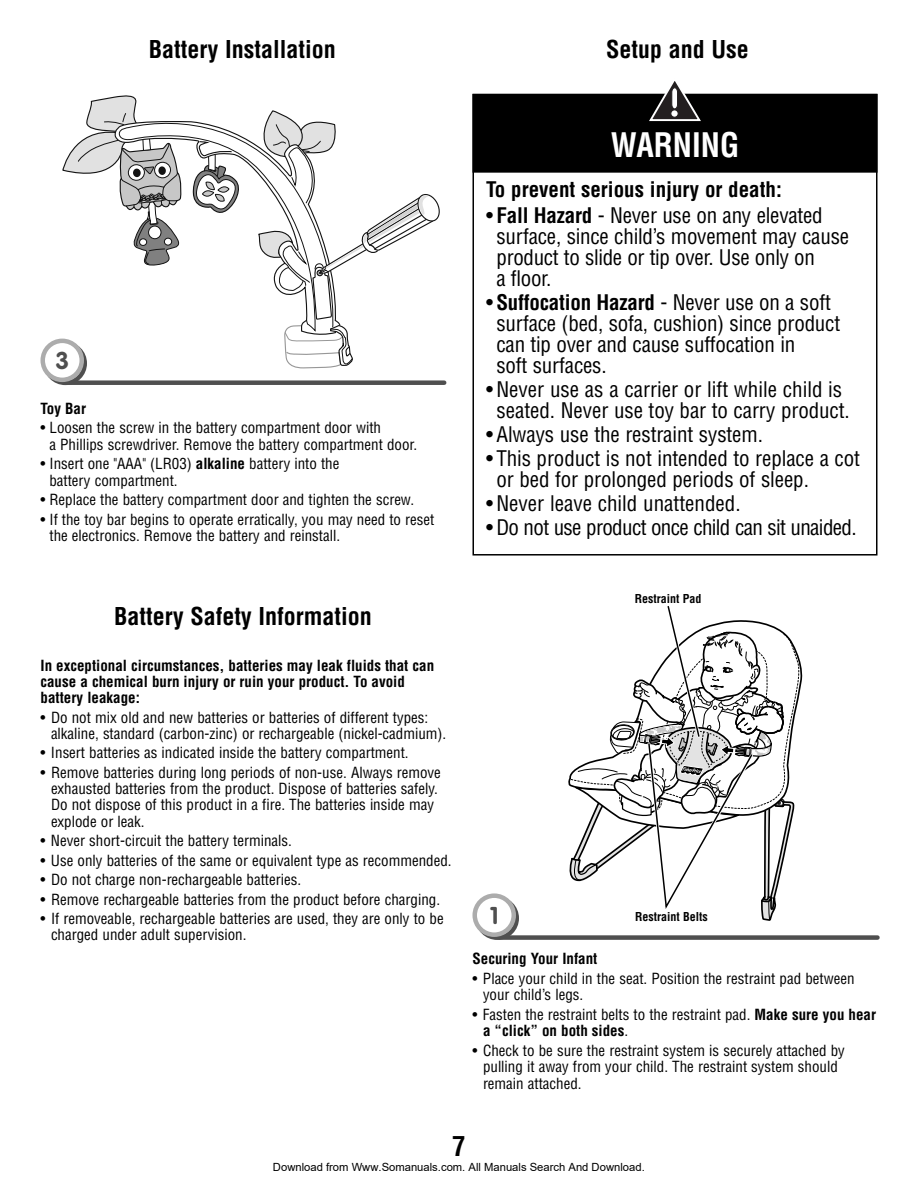
<style>
.page{position:relative;width:918px;height:1188px;background:#fff}
.page>*{position:absolute;margin:0;border:0;box-sizing:border-box;transform-origin:0 0}
.t1{font:700 condensed 33px "Helvetica LT Std";color:#fff;scale:.95 1}
.t2{font:700 condensed 27px "Helvetica LT Std";color:#000}
.t3{font:700 condensed 24px "Helvetica LT Std";color:#000}
.t4{font:700 24px "VAG Rounded Std";color:#4f4f4f}
.t5{font:condensed 21px/21px "Helvetica LT Std";letter-spacing:-.01em;color:#000}
.t6{font:condensed 21px "Helvetica LT Std";letter-spacing:-.03em;color:#000}
.t7{font:700 condensed 21px "Helvetica LT Std";color:#000}
.t8{font:condensed 15px/16.5px "Helvetica LT Std";color:#000}
.t9{font:700 condensed 15px/16.2px "Helvetica LT Std";color:#000}
.t10{font:700 condensed 12px "Helvetica LT Std";color:#000}
.t11{font:11.25px "Arial";color:#000}
.s1{font-weight:700}
</style>
<div class="page">
<div style="left:67px;top:380px;width:377px;height:5px;background:#4f4f4f"></div>
<svg style="left:46px;top:344px;width:39px;height:39px"></svg>
<div style="left:44px;top:342px;width:43px;height:43px;border:4px solid #4f4f4f;border-radius:50%"></div>
<div style="left:43px;top:341px;width:39px;height:39px;background:#fff;border-radius:50%"></div>
<div style="left:40px;top:339px;width:44px;height:43px;border:4px solid #acacac;border-radius:50%"></div>
<svg style="left:62px;top:95px;width:75px;height:79px"></svg>
<svg style="left:118px;top:115px;width:220px;height:266px"></svg>
<svg style="left:191px;top:141px;width:52px;height:75px"></svg>
<svg style="left:255px;top:111px;width:185px;height:258px"></svg>
<div style="left:473px;top:94px;width:404px;height:78px;background:#000"></div>
<div style="left:472px;top:94px;width:406px;height:79px;border:2px solid #000"></div>
<svg style="left:649px;top:81px;width:52px;height:40px"></svg>
<div style="left:671px;top:110px;width:7px;height:7px;background:#fff;border:1px solid #231f20;border-radius:50%"></div>
<svg style="left:633px;top:554px;width:143px;height:2px"></svg>
<div style="left:499px;top:935px;width:379px;height:5px;background:#4f4f4f"></div>
<svg style="left:478px;top:899px;width:39px;height:39px"></svg>
<div style="left:476px;top:896px;width:43px;height:44px;border:4px solid #4f4f4f;border-radius:50%"></div>
<svg style="left:475px;top:896px;width:39px;height:39px"></svg>
<div style="left:472px;top:893px;width:44px;height:44px;border:4px solid #acacac;border-radius:50%"></div>
<svg style="left:568px;top:606px;width:234px;height:315px"></svg>
<h3 class="t3" style="left:149px;top:41px;width:189px">Battery Installation</h3>
<h3 class="t3" style="left:606px;top:41px;width:144px">Setup and Use</h3>
<h3 class="t4" style="left:55px;top:351px;width:15px">3</h3>
<p class="t9" style="left:40px;top:402px;width:47px">Toy Bar</p>
<p class="t8" style="left:50px;top:421px;width:369px;text-indent:-9px">• Loosen the screw in the battery compartment door with<br>a Phillips screwdriver. Remove the battery compartment door.</p>
<p class="t8" style="left:49px;top:457px;width:291px;text-indent:-9px">• Insert one "AAA" (LR03) <span class="s1">alkaline</span> battery into the battery compartment.</p>
<p class="t8" style="left:40px;top:493px;width:375px">• Replace the battery compartment door and tighten the screw.</p>
<p class="t8" style="left:49px;top:513px;width:386px;text-indent:-9px">• If the toy bar begins to operate erratically, you may need to reset the electronics. Remove the battery and reinstall.</p>
<h1 class="t1" style="left:611px;top:134px;width:137px">WARNING</h1>
<h3 class="t7" style="left:486px;top:182px;width:297px">To prevent serious injury or death:</h3>
<h3 class="t5" style="left:496px;top:207px;width:354px;text-indent:-10px">• <span class="s1">Fall Hazard</span> - Never use on any elevated surface, since child’s movement may cause product to slide or tip over. Use only on<br>a floor.</h3>
<h3 class="t5" style="left:496px;top:294px;width:345px;text-indent:-10px">• <span class="s1">Suffocation Hazard</span> - Never use on a soft surface (bed, sofa, cushion) since product can tip over and cause suffocation in<br>soft surfaces.</h3>
<h3 class="t5" style="left:486px;top:381px;width:365px;text-align:center">• Never use as a carrier or lift while child is seated. Never use toy bar to carry product.</h3>
<h3 class="t5" style="left:486px;top:426px;width:278px">• Always use the restraint system.</h3>
<h3 class="t5" style="left:496px;top:450px;width:365px;text-indent:-10px">• This product is not intended to replace a cot or bed for prolonged periods of sleep.</h3>
<h3 class="t5" style="left:486px;top:495px;width:256px">• Never leave child unattended.</h3>
<h3 class="t6" style="left:486px;top:520px;width:372px">• Do not use product once child can sit unaided.</h3>
<h3 class="t3" style="left:114px;top:608px;width:259px">Battery Safety Information</h3>
<p class="t9" style="left:40px;top:659px;width:395px">In exceptional circumstances, batteries may leak fluids that can cause a chemical burn injury or ruin your product. To avoid battery leakage:</p>
<p class="t8" style="left:51px;top:711px;width:397px;text-indent:-10px">• Do not mix old and new batteries or batteries of different types: alkaline, standard (carbon-zinc) or rechargeable (nickel-cadmium).</p>
<p class="t8" style="left:40px;top:746px;width:370px">• Insert batteries as indicated inside the battery compartment.</p>
<p class="t8" style="left:51px;top:766px;width:391px;text-indent:-10px">• Remove batteries during long periods of non-use. Always remove exhausted batteries from the product. Dispose of batteries safely.<br>Do not dispose of this product in a fire. The batteries inside may explode or leak.</p>
<p class="t8" style="left:40px;top:834px;width:253px">• Never short-circuit the battery terminals.</p>
<p class="t8" style="left:40px;top:853px;width:413px">• Use only batteries of the same or equivalent type as recommended.</p>
<p class="t8" style="left:40px;top:873px;width:262px">• Do not charge non-rechargeable batteries.</p>
<p class="t8" style="left:40px;top:892px;width:401px">• Remove rechargeable batteries from the product before charging.</p>
<p class="t8" style="left:51px;top:912px;width:394px;text-indent:-10px">• If removeable, rechargeable batteries are used, they are only to be charged under adult supervision.</p>
<h3 class="t4" style="left:490px;top:905px;width:10px">1</h3>
<p class="t10" style="left:635px;top:595px;width:68px">Restraint Pad</p>
<p class="t10" style="left:635px;top:913px;width:74px">Restraint Belts</p>
<p class="t9" style="left:472px;top:952px;width:126px">Securing Your Infant</p>
<p class="t8" style="left:483px;top:971px;width:373px;text-indent:-10px">• Place your child in the seat. Position the restraint pad between your child’s legs.</p>
<p class="t8" style="left:483px;top:1007px;width:395px;text-indent:-10px">• Fasten the restraint belts to the restraint pad. <span class="s1">Make sure you hear a “click” on both sides</span>.</p>
<p class="t8" style="left:483px;top:1043px;width:363px;text-indent:-10px">• Check to be sure the restraint system is securely attached by pulling it away from your child. The restraint system should remain attached.</p>
<h2 class="t2" style="left:452px;top:1137px;width:15px">7</h2>
<p class="t11" style="left:273px;top:1160px;width:373px">Download from Www.Somanuals.com. All Manuals Search And Download.</p>
</div>
